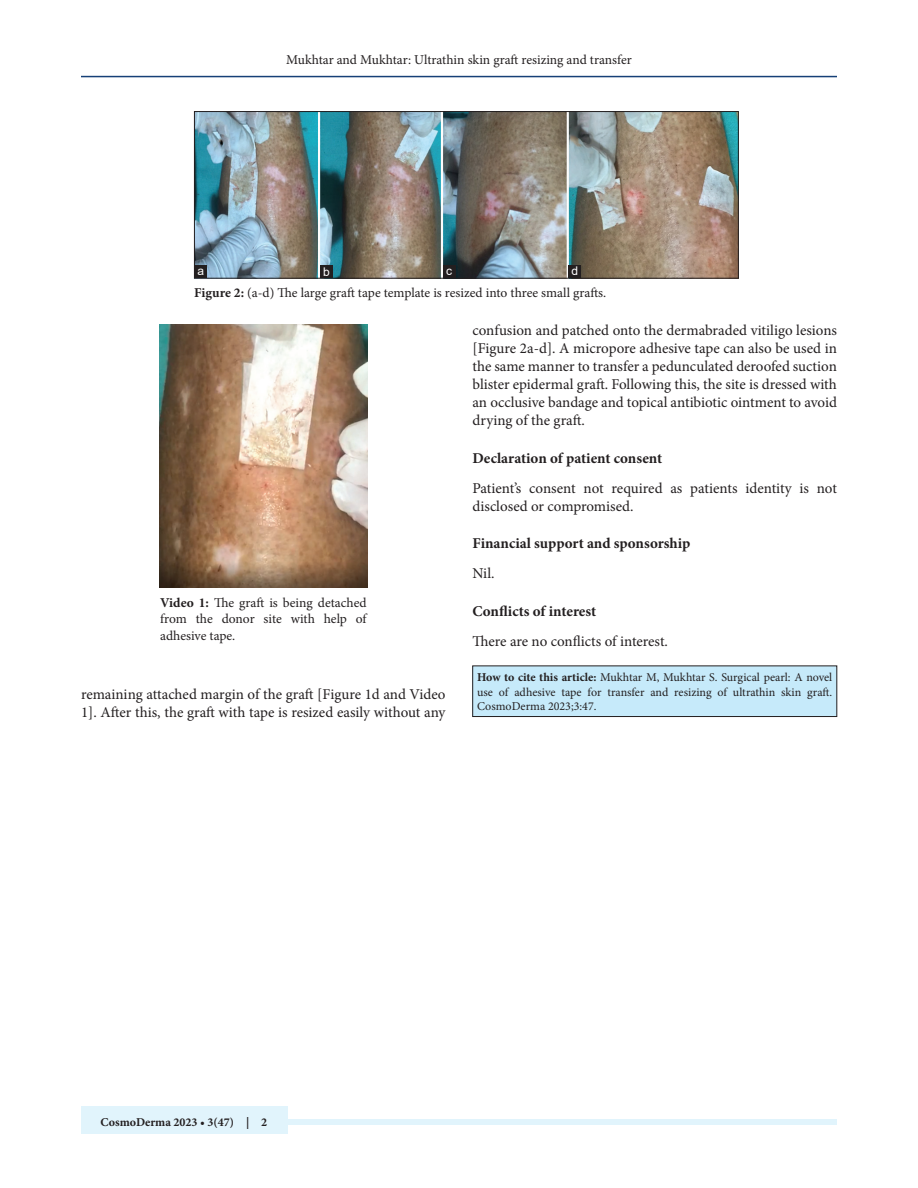
<style>
.page{position:relative;width:918px;height:1188px;background:#fff}
.page>*{position:absolute;margin:0;border:0;box-sizing:border-box;transform-origin:0 0}
.TX{font:15px/18px "Minion Pro";color:#231f20}
.t1{font:700 15px "Minion Pro";color:#231f20}
.FGC{font:13.5px/16.5px "Minion Pro";color:#231f20;text-align:justify}
.HTC{font:12px/14.4px "Minion Pro";color:#231f20;text-align:justify}
.JF{font:700 12px "Minion Pro";color:#231f20}
.LABEL{font:12px "Arial";color:#fff}
.s1{font-weight:700}
</style>
<div class="page">
<img style="left:159px;top:324px;width:208px;height:264px">
<hr style="left:81px;top:76px;width:756px;height:1px;background:#164077">
<div style="left:81px;top:1119px;width:756px;height:6px;background:#e1f4fc"></div>
<div style="left:81px;top:1106px;width:207px;height:28px;background:#e1f4fc"></div>
<div style="left:473px;top:666px;width:364px;height:51px;background:#c6eafa"></div>
<div style="left:473px;top:666px;width:364px;height:51px;border:1px solid #231f20"></div>
<img style="left:196px;top:113px;width:541px;height:163px">
<div style="left:194px;top:111px;width:545px;height:167px;border:1px solid #231f20"></div>
<div style="left:443px;top:266px;width:13px;height:12px;background:#231f20"></div>
<div style="left:569px;top:265px;width:12px;height:13px;background:#231f20"></div>
<div style="left:320px;top:265px;width:13px;height:13px;background:#231f20"></div>
<div style="left:195px;top:266px;width:12px;height:12px;background:#231f20"></div>
<p class="FGC" style="left:286px;top:51px;width:347px">Mukhtar and Mukhtar: Ultrathin skin graft resizing and transfer</p>
<p class="LABEL" style="left:198px;top:263px;width:8px">a</p>
<p class="LABEL" style="left:323px;top:264px;width:8px">b</p>
<p class="LABEL" style="left:446px;top:263px;width:7px">c</p>
<p class="LABEL" style="left:572px;top:262px;width:8px">d</p>
<p class="FGC" style="left:194px;top:285px;width:414px"><span class="s1">Figure 2:</span> (a-d) The large graft tape template is resized into three small grafts.</p>
<p class="FGC" style="left:160px;top:594px;width:208px"><span class="s1">Video 1:</span> The graft is being detached from the donor site with help of adhesive tape.</p>
<p class="TX" style="left:81px;top:685px;width:366px">remaining attached margin of the graft [Figure 1d and Video<br>1]. After this, the graft with tape is resized easily without any</p>
<p class="TX" style="left:472px;top:321px;width:366px;text-align:justify">confusion and patched onto the dermabraded vitiligo lesions [Figure 2a-d]. A micropore adhesive tape can also be used in the same manner to transfer a pedunculated deroofed suction blister epidermal graft. Following this, the site is dressed with an occlusive bandage and topical antibiotic ointment to avoid drying of the graft.</p>
<h2 class="t1" style="left:472px;top:447px;width:191px">Declaration of patient consent</h2>
<p class="TX" style="left:472px;top:479px;width:366px">Patient’s consent not required as patients identity is not disclosed or compromised.</p>
<h2 class="t1" style="left:472px;top:533px;width:219px">Financial support and sponsorship</h2>
<p class="TX" style="left:472px;top:564px;width:24px">Nil.</p>
<h2 class="t1" style="left:472px;top:600px;width:125px">Conflicts of interest</h2>
<p class="TX" style="left:472px;top:632px;width:197px">There are no conflicts of interest.</p>
<p class="HTC" style="left:477px;top:670px;width:357px"><span class="s1">How to cite this article:</span> Mukhtar M, Mukhtar S. Surgical pearl: A novel use of adhesive tape for transfer and resizing of ultrathin skin graft.<br>CosmoDerma 2023;3:47.</p>
<p class="JF" style="left:100px;top:1113px;width:168px">CosmoDerma 2023 • 3(47) | 2</p>
</div>
